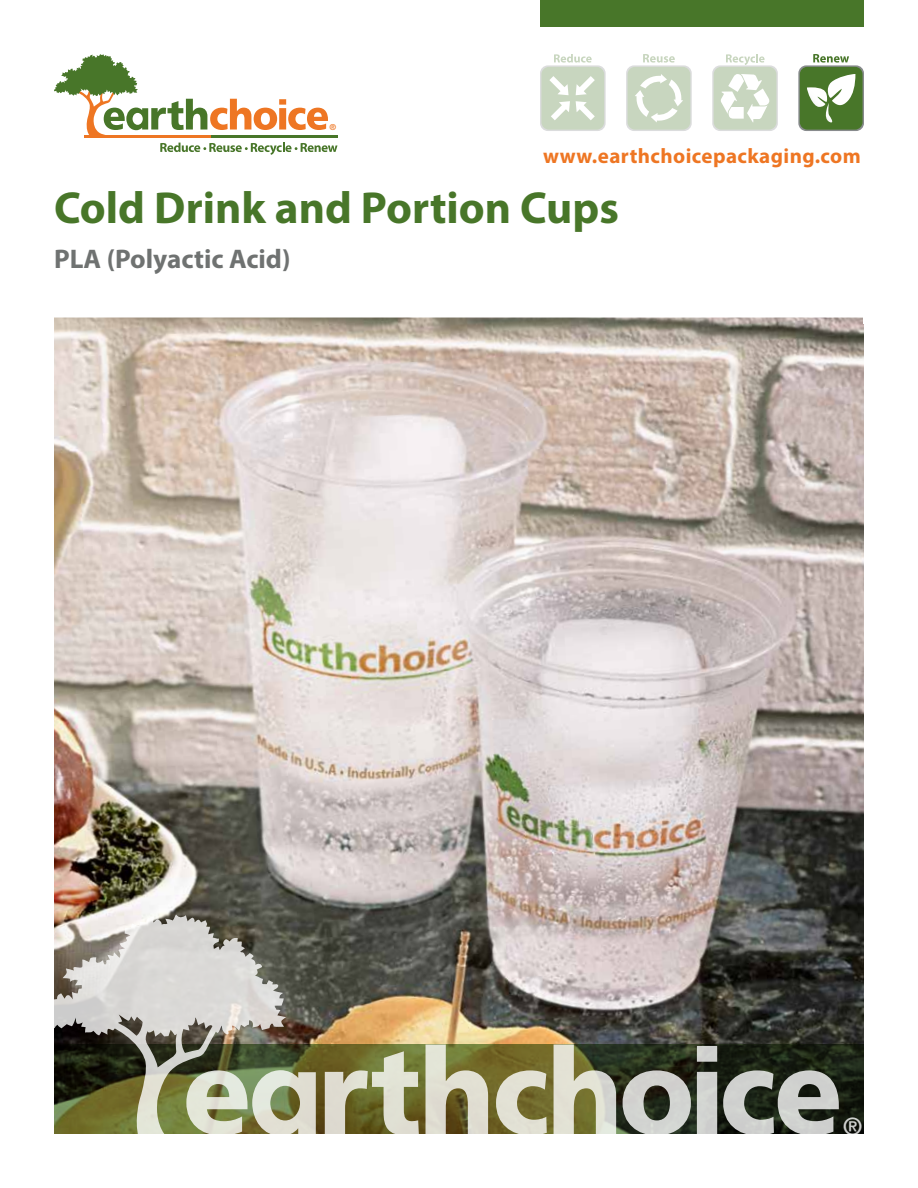
<style>
.page{position:relative;width:918px;height:1188px;background:#fff}
.page>*{position:absolute;margin:0;border:0;box-sizing:border-box;transform-origin:0 0}
.t1{font:700 45px "Myriad Pro";color:#487629}
.t2{font:700 27px "Myriad Pro";color:#6f7271}
.t3{font:24.75px "Frutiger";color:#fff}
.t4{font:700 21px "Myriad Pro";letter-spacing:.02em;color:#ee7623}
.t5{font:8.55px "Frutiger";color:#ee7623}
</style>
<div class="page">
<img style="left:54px;top:318px;width:810px;height:726px">
<hr style="left:211px;top:135px;width:127px;height:2px;background:#487629">
<svg style="left:54px;top:54px;width:274px;height:83px"></svg>
<svg style="left:160px;top:143px;width:177px;height:12px"></svg>
<svg style="left:316px;top:1044px;width:548px;height:90px;background:#3a3c1d"></svg>
<svg style="left:54px;top:914px;width:262px;height:220px;background:#959584"></svg>
<svg style="left:325px;top:1051px;width:94px;height:83px;background:#a2a17a"></svg>
<svg style="left:426px;top:1045px;width:62px;height:89px;background:#b1ae8f"></svg>
<svg style="left:496px;top:1070px;width:51px;height:64px;background:#b3af8e"></svg>
<svg style="left:554px;top:1045px;width:62px;height:89px;background:#a9aa90"></svg>
<svg style="left:623px;top:1070px;width:68px;height:64px;background:#92958d"></svg>
<svg style="left:697px;top:1046px;width:20px;height:88px;background:#bbbcb9"></svg>
<svg style="left:723px;top:1070px;width:116px;height:64px;background:#878b84"></svg>
<svg style="left:540px;top:65px;width:66px;height:66px"></svg>
<div style="left:541px;top:67px;width:63px;height:63px;background:#c8d6bf;border-radius:8px"></div>
<svg style="left:554px;top:54px;width:38px;height:9px"></svg>
<svg style="left:576px;top:76px;width:19px;height:19px"></svg>
<svg style="left:549px;top:76px;width:20px;height:19px"></svg>
<svg style="left:576px;top:101px;width:19px;height:19px"></svg>
<svg style="left:551px;top:101px;width:19px;height:19px"></svg>
<svg style="left:798px;top:65px;width:66px;height:66px"></svg>
<div style="left:800px;top:67px;width:63px;height:63px;background:#487629;border-radius:8px"></div>
<svg style="left:813px;top:54px;width:36px;height:9px"></svg>
<svg style="left:807px;top:74px;width:48px;height:49px"></svg>
<svg style="left:626px;top:65px;width:66px;height:66px"></svg>
<div style="left:628px;top:67px;width:62px;height:63px;background:#c8d6bf;border-radius:8px"></div>
<svg style="left:643px;top:54px;width:32px;height:9px"></svg>
<svg style="left:635px;top:74px;width:48px;height:48px"></svg>
<svg style="left:712px;top:65px;width:66px;height:66px"></svg>
<div style="left:714px;top:67px;width:62px;height:63px;background:#c8d6bf;border-radius:8px"></div>
<svg style="left:726px;top:54px;width:39px;height:11px"></svg>
<svg style="left:721px;top:74px;width:48px;height:48px"></svg>
<div style="left:540px;top:0;width:324px;height:27px;background:#487629"></div>
<p class="t5" style="left:329px;top:122px;width:8px">®</p>
<p class="t4" style="left:543px;top:143px;width:319px">www.earthchoicepackaging.com</p>
<h1 class="t1" style="left:54px;top:178px;width:566px">Cold Drink and Portion Cups</h1>
<p class="t2" style="left:54px;top:241px;width:238px">PLA (Polyactic Acid)</p>
<p class="t3" style="left:843px;top:1112px;width:21px">®</p>
</div>
